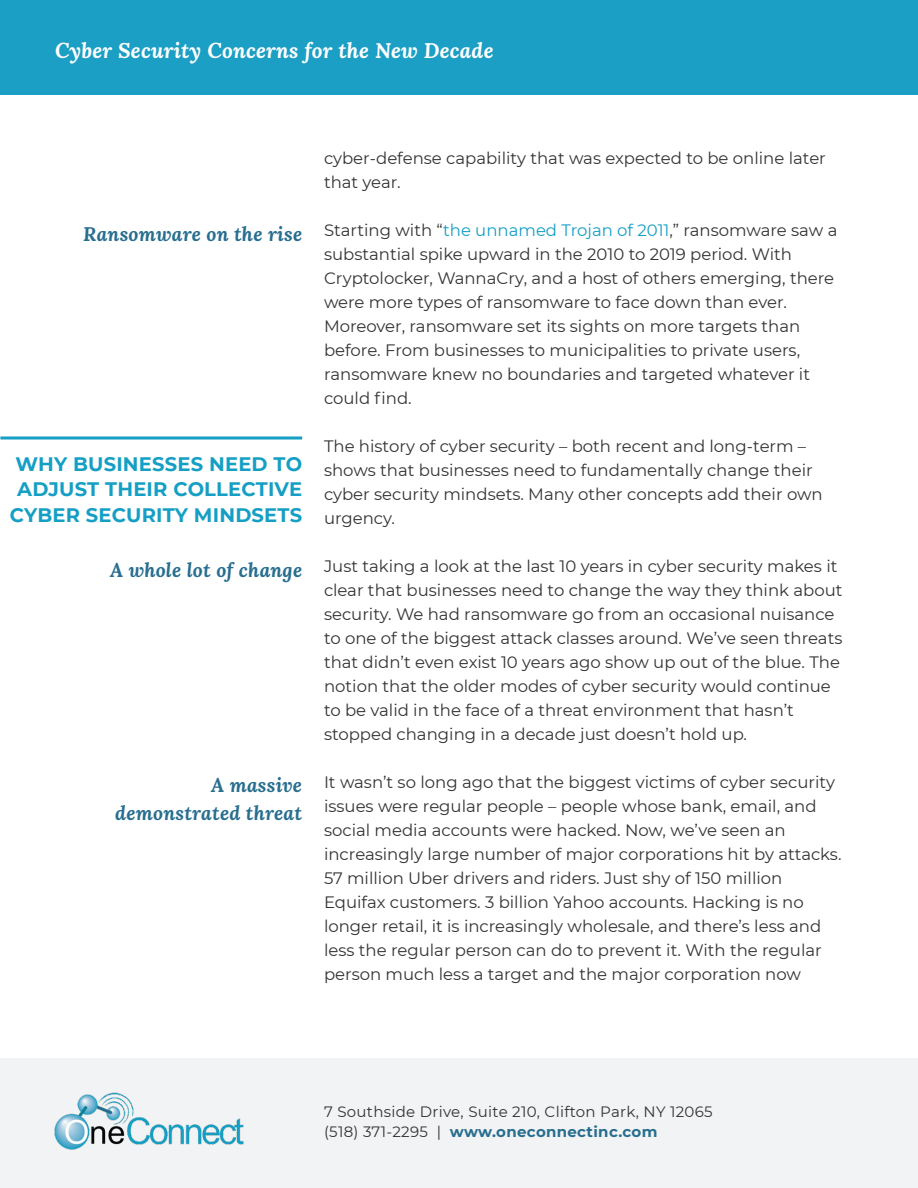
<style>
.page{position:relative;width:918px;height:1188px;background:#fff}
.page>*{position:absolute;margin:0;border:0;box-sizing:border-box;transform-origin:0 0}
.t1{font:italic 700 21px "Lora";letter-spacing:.01em;color:#fff}
.t2{font:italic 700 19.5px/28.5px "Lora";letter-spacing:.01em;color:#286e8f;text-align:right}
.t3{font:700 19.5px/25.5px "Montserrat";letter-spacing:.01em;color:#159fc4;text-align:center}
.t4{font:16.5px/24px "Montserrat";color:#333}
.t5{font:15px/19.5px "Montserrat";letter-spacing:.02em;color:#333}
.s1{color:#159fc4}
.s2{font-weight:700;color:#286e8f}
</style>
<div class="page">
<div style="left:0;top:0;width:918px;height:94px;background:#1b9fc4"></div>
<div style="left:0;top:1058px;width:918px;height:130px;background:#f2f3f4"></div>
<img style="left:54px;top:1092px;width:190px;height:58px">
<hr style="left:0;top:437px;width:302px;height:3px;background:#159fc4">
<p class="t1" style="left:55px;top:36px;width:440px">Cyber Security Concerns for the New Decade</p>
<p class="t2" style="left:83px;top:219px;width:220px">Ransomware on the rise</p>
<p class="t3" style="left:10px;top:450px;width:294px">WHY BUSINESSES NEED TO<br>ADJUST THEIR COLLECTIVE<br>CYBER SECURITY MINDSETS</p>
<p class="t2" style="left:110px;top:556px;width:194px">A whole lot of change</p>
<p class="t2" style="left:115px;top:770px;width:188px">A massive demonstrated threat</p>
<p class="t4" style="left:324px;top:145px;width:503px">cyber-defense capability that was expected to be online later that year.</p>
<p class="t4" style="left:324px;top:217px;width:515px">Starting with “<span class="s1">the unnamed Trojan of 2011</span>,” ransomware saw a substantial spike upward in the 2010 to 2019 period. With Cryptolocker, WannaCry, and a host of others emerging, there were more types of ransomware to face down than ever.<br>Moreover, ransomware set its sights on more targets than before. From businesses to municipalities to private users, ransomware knew no boundaries and targeted whatever it could find.</p>
<p class="t4" style="left:324px;top:433px;width:500px">The history of cyber security – both recent and long-term – shows that businesses need to fundamentally change their cyber security mindsets. Many other concepts add their own urgency.</p>
<p class="t4" style="left:324px;top:553px;width:520px">Just taking a look at the last 10 years in cyber security makes it clear that businesses need to change the way they think about security. We had ransomware go from an occasional nuisance to one of the biggest attack classes around. We’ve seen threats that didn’t even exist 10 years ago show up out of the blue. The notion that the older modes of cyber security would continue to be valid in the face of a threat environment that hasn’t stopped changing in a decade just doesn’t hold up.</p>
<p class="t4" style="left:324px;top:769px;width:519px">It wasn’t so long ago that the biggest victims of cyber security issues were regular people – people whose bank, email, and social media accounts were hacked. Now, we’ve seen an increasingly large number of major corporations hit by attacks.<br>57 million Uber drivers and riders. Just shy of 150 million Equifax customers. 3 billion Yahoo accounts. Hacking is no longer retail, it is increasingly wholesale, and there’s less and less the regular person can do to prevent it. With the regular person much less a target and the major corporation now</p>
<p class="t5" style="left:324px;top:1102px;width:390px">7 Southside Drive, Suite 210, Clifton Park, NY 12065 (518) 371-2295 | <span class="s2">www.oneconnectinc.com</span></p>
</div>
